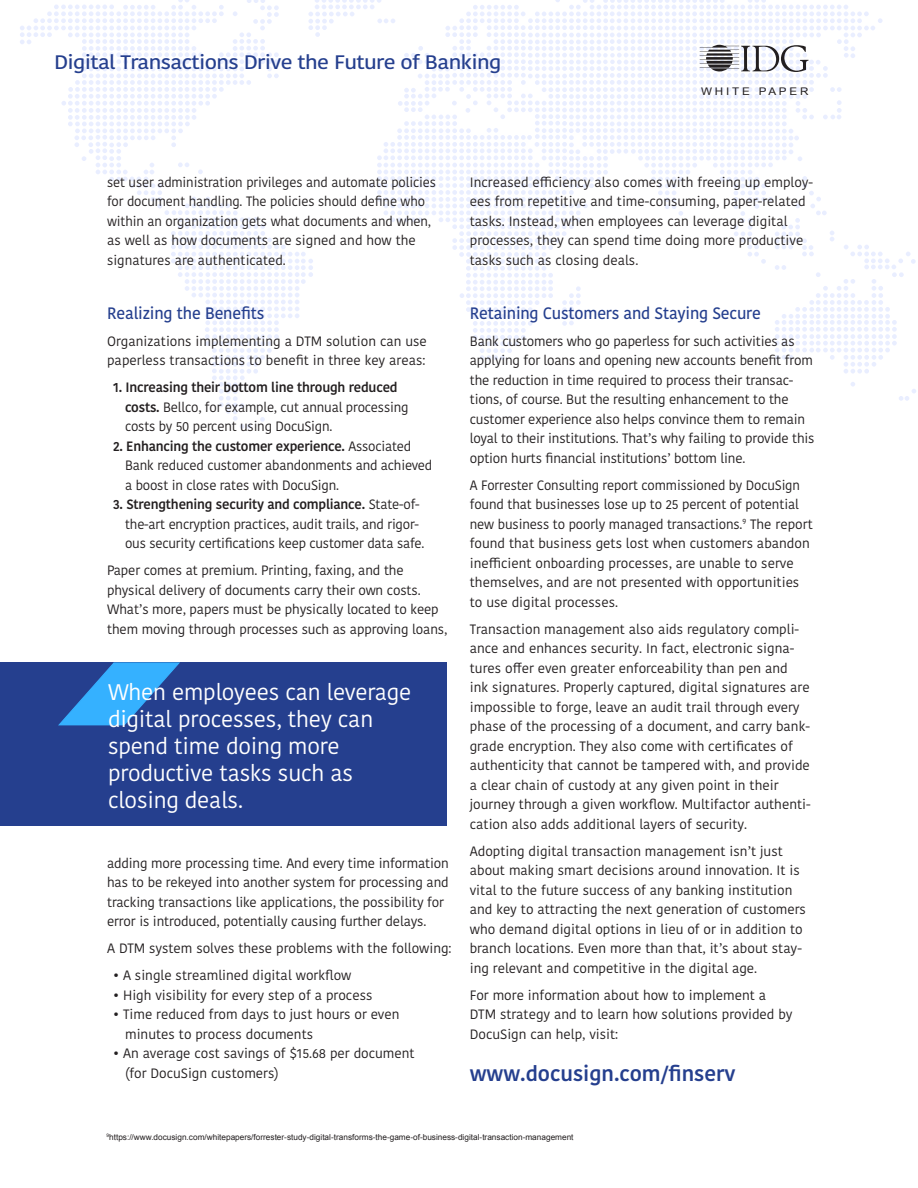
<style>
.page{position:relative;width:918px;height:1188px;background:#fff}
.page>*{position:absolute;margin:0;border:0;box-sizing:border-box;transform-origin:0 0}
.t1{font:22.5px/27px "Kohinoor Bangla";letter-spacing:-.01em;color:#fff}
.t2{font:600 21px "Kohinoor Bangla";color:#253f8e}
.t3{font:500 19.5px "Kohinoor Bangla";letter-spacing:-.03em;color:#253f8e;scale:1.11 1}
.Subhead{font:500 16.5px "Kohinoor Bangla";letter-spacing:-.01em;color:#253f8e}
.t4{font:13.5px/19.5px "Kohinoor Bangla";color:#231f20}
.t5{font:10.5px "Arial";letter-spacing:.24em;color:#231f20;scale:1.11 1}
.t6{font:8.25px "Arial";color:#231f20}
.s1{font-weight:600}
</style>
<div class="page">
<div style="left:0;top:662px;width:446px;height:164px;background:#253f8e"></div>
<svg style="left:58px;top:662px;width:122px;height:64px"></svg>
<svg style="left:20px;top:0;width:896px;height:429px"></svg>
<p class="t3" style="left:54px;top:47px;width:405px">Digital Transactions Drive the Future of Banking</p>
<p class="t5" style="left:701px;top:85px;width:98px">WHITE PAPER</p>
<p class="t4" style="left:107px;top:172px;width:330px">set user administration privileges and automate policies for document handling. The policies should define who within an organization gets what documents and when, as well as how documents are signed and how the signatures are authenticated.</p>
<p class="Subhead" style="left:107px;top:300px;width:159px">Realizing the Benefits</p>
<p class="t4" style="left:107px;top:331px;width:321px">Organizations implementing a DTM solution can use paperless transactions to benefit in three key areas:</p>
<p class="t4" style="left:125px;top:378px;width:285px;text-indent:-12px"><span class="s1">1. Increasing their bottom line through reduced costs.</span> Bellco, for example, cut annual processing costs by 50 percent using DocuSign.</p>
<p class="t4" style="left:125px;top:436px;width:309px;text-indent:-12px"><span class="s1">2. Enhancing the customer experience.</span> Associated<br>Bank reduced customer abandonments and achieved a boost in close rates with DocuSign.</p>
<p class="t4" style="left:125px;top:495px;width:301px;text-indent:-12px"><span class="s1">3. Strengthening security and compliance.</span> State-of&shy;the-art encryption practices, audit trails, and rigor&shy;ous security certifications keep customer data safe.</p>
<p class="t4" style="left:107px;top:561px;width:342px">Paper comes at premium. Printing, faxing, and the physical delivery of documents carry their own costs.<br>What’s more, papers must be physically located to keep them moving through processes such as approving loans,</p>
<p class="t1" style="left:108px;top:678px;width:305px">When employees can leverage digital processes, they can spend time doing more productive tasks such as closing deals.</p>
<p class="t4" style="left:107px;top:853px;width:343px">adding more processing time. And every time information has to be rekeyed into another system for processing and tracking transactions like applications, the possibility for error is introduced, potentially causing further delays.</p>
<p class="t4" style="left:107px;top:939px;width:346px">A DTM system solves these problems with the following:</p>
<p class="t4" style="left:113px;top:966px;width:240px">• A single streamlined digital workflow</p>
<p class="t4" style="left:113px;top:985px;width:261px">• High visibility for every step of a process</p>
<p class="t4" style="left:125px;top:1005px;width:276px;text-indent:-12px">• Time reduced from days to just hours or even minutes to process documents</p>
<p class="t4" style="left:125px;top:1044px;width:291px;text-indent:-12px">• An average cost savings of $15.68 per document (for DocuSign customers)</p>
<p class="t4" style="left:470px;top:172px;width:345px">Increased efficiency also comes with freeing up employ&shy;ees from repetitive and time-consuming, paper-related tasks. Instead, when employees can leverage digital processes, they can spend time doing more productive tasks such as closing deals.</p>
<p class="Subhead" style="left:470px;top:300px;width:293px">Retaining Customers and Staying Secure</p>
<p class="t4" style="left:470px;top:331px;width:346px">Bank customers who go paperless for such activities as applying for loans and opening new accounts benefit from the reduction in time required to process their transac&shy;tions, of course. But the resulting enhancement to the customer experience also helps convince them to remain loyal to their institutions. That’s why failing to provide this option hurts financial institutions’ bottom line.</p>
<p class="t4" style="left:470px;top:475px;width:345px">A Forrester Consulting report commissioned by DocuSign found that businesses lose up to 25 percent of potential new business to poorly managed transactions.<sup>9</sup> The report found that business gets lost when customers abandon inefficient onboarding processes, are unable to serve themselves, and are not presented with opportunities to use digital processes.</p>
<p class="t4" style="left:470px;top:619px;width:342px">Transaction management also aids regulatory compli&shy;ance and enhances security. In fact, electronic signa&shy;tures offer even greater enforceability than pen and<br>ink signatures. Properly captured, digital signatures are impossible to forge, leave an audit trail through every phase of the processing of a document, and carry bank&shy;grade encryption. They also come with certificates of authenticity that cannot be tampered with, and provide a clear chain of custody at any given point in their journey through a given workflow. Multifactor authenti&shy;cation also adds additional layers of security.</p>
<p class="t4" style="left:470px;top:841px;width:338px">Adopting digital transaction management isn’t just about making smart decisions around innovation. It is vital to the future success of any banking institution and key to attracting the next generation of customers who demand digital options in lieu of or in addition to branch locations. Even more than that, it’s about stay&shy;ing relevant and competitive in the digital age.</p>
<p class="t4" style="left:470px;top:985px;width:324px">For more information about how to implement a<br>DTM strategy and to learn how solutions provided by<br>DocuSign can help, visit:</p>
<p class="t2" style="left:470px;top:1056px;width:267px">www.docusign.com/finserv</p>
<p class="t6" style="left:106px;top:1132px;width:469px"><sup>9</sup>https://www.docusign.com/whitepapers/forrester-study-digital-transforms-the-game-of-business-digital-transaction-management</p>
</div>
